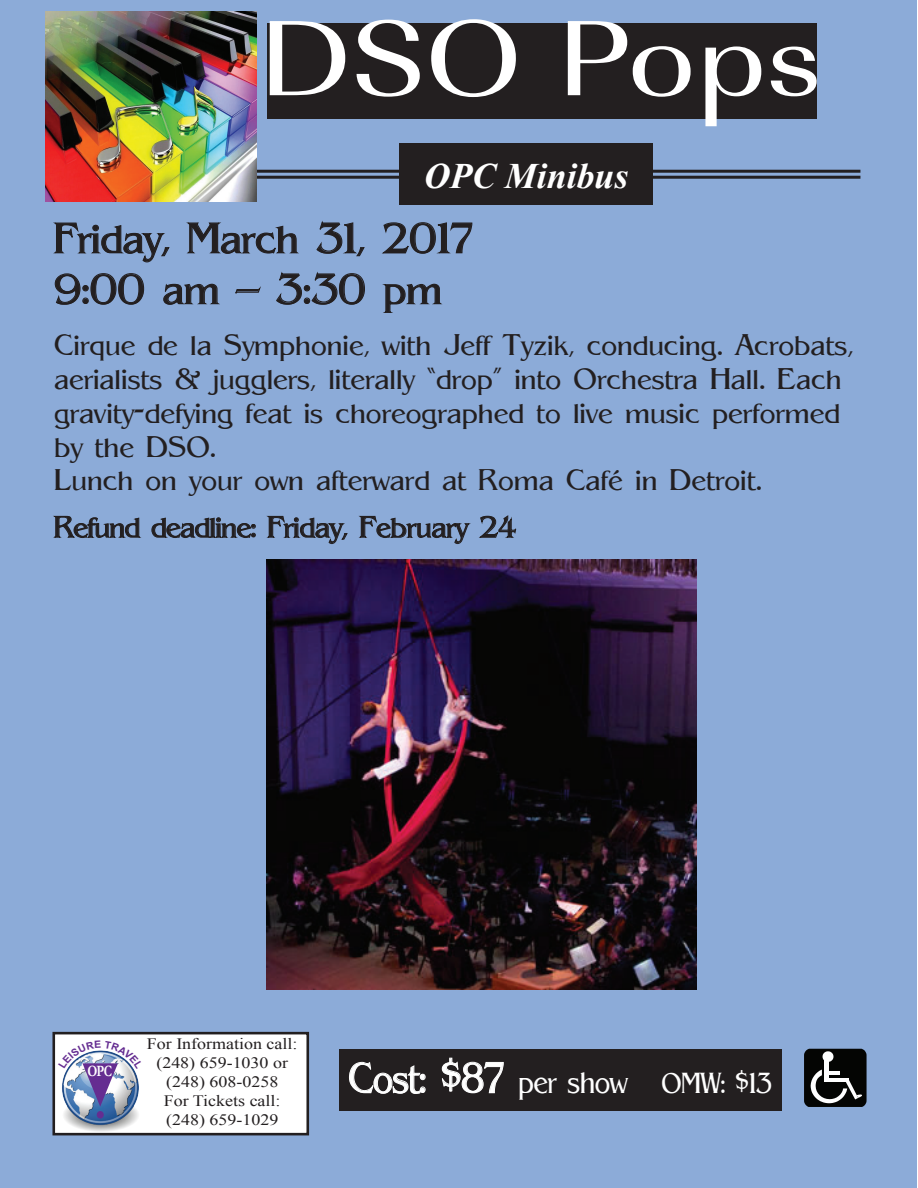
<style>
.page{position:relative;width:918px;height:1188px;background:#fff}
.page>*{position:absolute;margin:0;border:0;box-sizing:border-box;transform-origin:0 0}
.t1{font:111.15px "URW Imperial T";letter-spacing:-.005em;color:#fff;scale:1.2 1}
.t2{font:43.2px "Pegasus";letter-spacing:-.02em;color:#fff;scale:.89 1}
.t3{font:42.45px/51px "Pegasus";color:#231f20}
.t4{font:italic 700 35.85px "Times New Roman";color:#fff}
.t5{font:29.7px/33.9px "Pegasus";color:#231f20}
.t6{font:15.9px/19px "Times New Roman";color:#231f20;text-align:center;scale:1.13 1}
.t7{font:700 15.9px "Garamond";color:#fff;scale:.8 1}
.s1{font-size:33.15px}
.s2{font-size:28.8px}
</style>
<div class="page">
<div style="left:1px;top:0;width:916px;height:1188px;background:#8cabd8"></div>
<div style="left:339px;top:1049px;width:443px;height:62px;background:#231f20"></div>
<svg style="left:349px;top:1062px;width:77px;height:32px"></svg>
<svg style="left:441px;top:1057px;width:63px;height:37px"></svg>
<svg style="left:804px;top:1049px;width:63px;height:58px;background:#343635"></svg>
<div style="left:54px;top:1033px;width:254px;height:101px;background:#fff"></div>
<div style="left:52px;top:1032px;width:257px;height:103px;border:3px solid #231f20"></div>
<img style="left:55px;top:1047px;width:92px;height:88px">
<div style="left:97px;top:1111px;width:7px;height:8px;background:#652d91;border-radius:50%"></div>
<svg style="left:53px;top:222px;width:117px;height:41px"></svg>
<svg style="left:186px;top:222px;width:113px;height:32px"></svg>
<svg style="left:316px;top:221px;width:49px;height:36px"></svg>
<svg style="left:382px;top:222px;width:91px;height:32px"></svg>
<svg style="left:54px;top:273px;width:91px;height:32px"></svg>
<svg style="left:163px;top:283px;width:57px;height:22px"></svg>
<svg style="left:235px;top:286px;width:26px;height:8px"></svg>
<svg style="left:276px;top:271px;width:89px;height:34px"></svg>
<svg style="left:382px;top:283px;width:61px;height:30px"></svg>
<svg style="left:54px;top:516px;width:86px;height:22px"></svg>
<svg style="left:151px;top:517px;width:105px;height:21px"></svg>
<svg style="left:267px;top:516px;width:81px;height:28px"></svg>
<svg style="left:359px;top:516px;width:111px;height:28px"></svg>
<svg style="left:479px;top:515px;width:37px;height:23px"></svg>
<div style="left:267px;top:23px;width:550px;height:96px;background:#231f20"></div>
<hr style="left:254px;top:170px;width:606px;height:3px;background:#231f20">
<hr style="left:254px;top:176px;width:606px;height:3px;background:#231f20">
<img style="left:45px;top:12px;width:211px;height:189px">
<div style="left:400px;top:144px;width:253px;height:61px;background:#231f20"></div>
<img style="left:267px;top:560px;width:429px;height:429px">
<svg style="left:58px;top:1047px;width:85px;height:60px"></svg>
<h1 class="t1" style="left:257px;top:-7px;width:473px">DSO Pops</h1>
<p class="t4" style="left:424px;top:151px;width:206px">OPC Minibus</p>
<h3 class="t3" style="left:54px;top:213px;width:420px">Friday, March 31, 2017<br>9:00 am – 3:30 pm</h3>
<p class="t5" style="left:54px;top:328px;width:801px">Cirque de la Symphonie, with Jeff Tyzik, conducing. Acrobats, aerialists &amp; jugglers, literally “drop” into Orchestra Hall. Each gravity-defying feat is choreographed to live music performed by the DSO.<br>Lunch on your own afterward at Roma Café in Detroit.</p>
<p class="t5" style="left:54px;top:510px;width:464px">Refund deadline: Friday, February 24</p>
<p class="t7" style="left:88px;top:1060px;width:32px">OPC</p>
<p class="t6" style="left:147px;top:1034px;width:135px">For Information call: (248) 659-1030 or (248) 608-0258<br>For Tickets call: (248) 659-1029</p>
<h2 class="t2" style="left:348px;top:1054px;width:478px">Cost: $87 <span class="s1">per show</span> <span class="s2">OMW: $13</span></h2>
</div>
